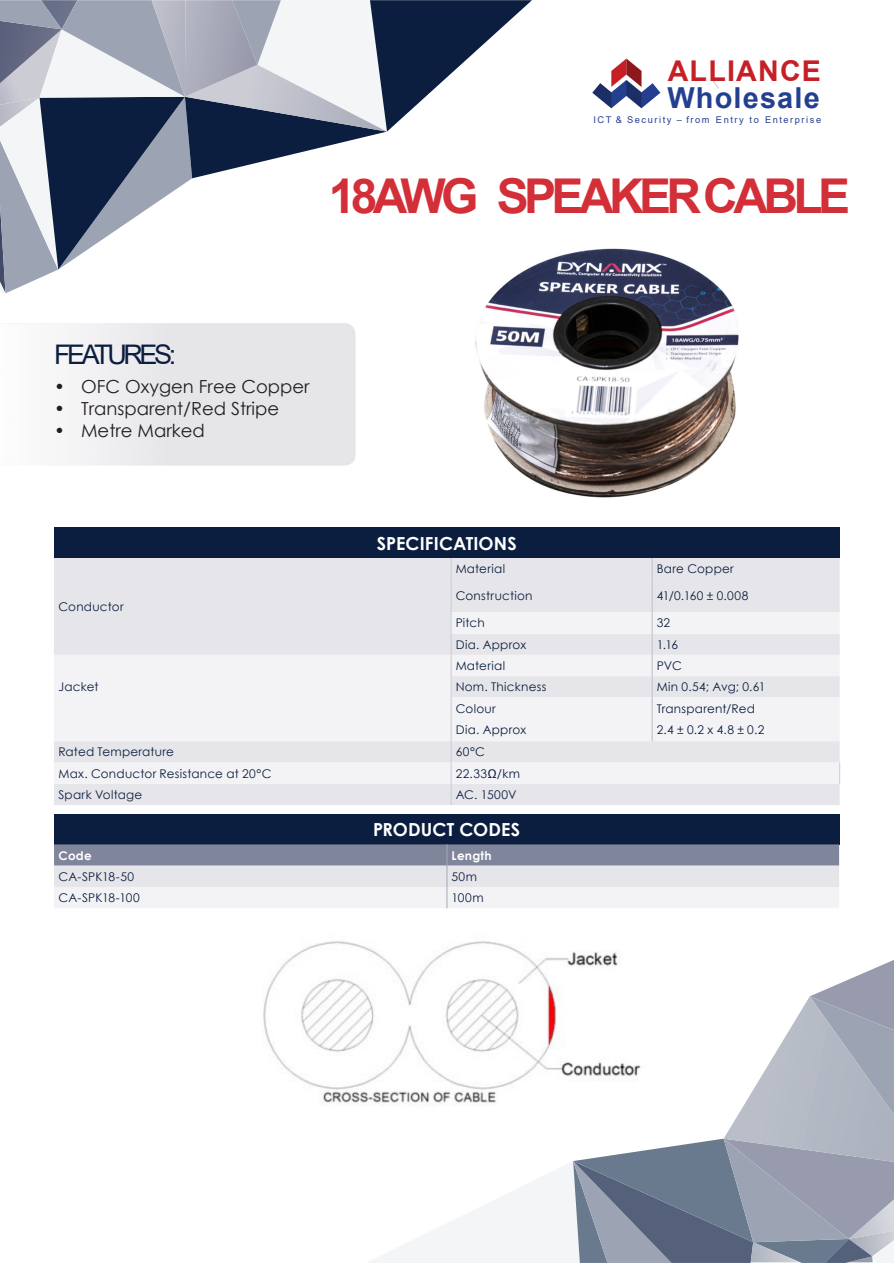
<style>
.page{position:relative;width:894px;height:1263px;background:#fff}
.page>*{position:absolute;margin:0;border:0;box-sizing:border-box;transform-origin:0 0}
.t1{font:700 48px "Arial";letter-spacing:-.095em;color:#d32f38}
.t2{font:700 28.95px "Arial";letter-spacing:.04em;color:#243f90}
.t3{font:700 28.65px "Arial";letter-spacing:.04em;color:#c62026}
.t4{font:27px "Arial";letter-spacing:-.125em;color:#0b1e3f}
.t5{font:18px "Century Gothic";color:#231f20}
.t6{font:700 18px "Century Gothic";letter-spacing:.005em;color:#fff}
.t7{font:12px "Century Gothic";letter-spacing:.02em;color:#0b1e3f}
.t8{font:700 12px "Century Gothic";letter-spacing:.02em;color:#fff}
.t9{font:9.3px "Arial";letter-spacing:.165em;color:#243f90}
</style>
<div class="page">
<svg style="left:0;top:0;width:532px;height:293px"></svg>
<svg style="left:711px;top:78px;width:6px;height:9px"></svg>
<svg style="left:368px;top:960px;width:525px;height:303px"></svg>
<div style="left:54px;top:527px;width:785px;height:31px;background:#0b1e3f"></div>
<div style="left:54px;top:558px;width:785px;height:247px;background:#e6e6ea"></div>
<svg style="left:54px;top:612px;width:785px;height:172px;fill:#f3f3f5"></svg>
<svg style="left:450px;top:558px;width:1px;height:21px"></svg>
<hr style="left:450px;top:579px;width:1px;height:33px;background:#cbccd4">
<hr style="left:651px;top:579px;width:1px;height:33px;background:#cbccd4">
<svg style="left:651px;top:612px;width:1px;height:129px"></svg>
<svg style="left:651px;top:558px;width:1px;height:21px"></svg>
<svg style="left:450px;top:612px;width:1px;height:193px"></svg>
<svg style="left:839px;top:762px;width:1px;height:22px"></svg>
<img style="left:461px;top:236px;width:278px;height:262px">
<img style="left:263px;top:941px;width:407px;height:186px">
<div style="left:54px;top:814px;width:784px;height:30px;background:#0b1e3f"></div>
<svg style="left:54px;top:844px;width:784px;height:64px"></svg>
<svg style="left:592px;top:59px;width:68px;height:49px"></svg>
<h3 class="t3" style="left:667px;top:61px;width:155px">ALLIANCE</h3>
<h2 class="t2" style="left:667px;top:87px;width:154px">Wholesale</h2>
<p class="t9" style="left:593px;top:116px;width:229px">ICT &amp; Security – from Entry to Enterprise</p>
<h1 class="t1" style="left:329px;top:178px;width:522px">18AWG SPEAKERCABLE</h1>
<h3 class="t4" style="left:54px;top:345px;width:124px">FEATURES:</h3>
<h3 class="t5" style="left:54px;top:380px;width:257px">• OFC Oxygen Free Copper</h3>
<h3 class="t5" style="left:54px;top:401px;width:226px">• Transparent/Red Stripe</h3>
<h3 class="t5" style="left:54px;top:423px;width:152px">• Metre Marked</h3>
<p class="t7" style="left:58px;top:602px;width:67px">Conductor</p>
<p class="t7" style="left:58px;top:682px;width:42px">Jacket</p>
<h3 class="t6" style="left:377px;top:536px;width:141px">SPECIFICATIONS</h3>
<p class="t7" style="left:455px;top:564px;width:51px">Material</p>
<p class="t7" style="left:656px;top:564px;width:79px">Bare Copper</p>
<p class="t7" style="left:455px;top:591px;width:78px">Construction</p>
<p class="t7" style="left:656px;top:591px;width:93px">41/0.160 ± 0.008</p>
<p class="t7" style="left:455px;top:618px;width:31px">Pitch</p>
<p class="t7" style="left:656px;top:618px;width:15px">32</p>
<p class="t7" style="left:455px;top:640px;width:72px">Dia. Approx</p>
<p class="t7" style="left:656px;top:640px;width:23px">1.16</p>
<p class="t7" style="left:455px;top:661px;width:51px">Material</p>
<p class="t7" style="left:656px;top:661px;width:27px">PVC</p>
<p class="t7" style="left:455px;top:682px;width:92px">Nom. Thickness</p>
<p class="t7" style="left:656px;top:682px;width:110px">Min 0.54; Avg; 0.61</p>
<p class="t7" style="left:455px;top:703px;width:42px">Colour</p>
<p class="t7" style="left:656px;top:703px;width:100px">Transparent/Red</p>
<p class="t7" style="left:455px;top:725px;width:72px">Dia. Approx</p>
<p class="t7" style="left:656px;top:725px;width:109px">2.4 ± 0.2 x 4.8 ± 0.2</p>
<p class="t7" style="left:58px;top:747px;width:117px">Rated Temperature</p>
<p class="t7" style="left:455px;top:747px;width:31px">60°C</p>
<p class="t7" style="left:58px;top:769px;width:214px">Max. Conductor Resistance at 20°C</p>
<p class="t7" style="left:455px;top:769px;width:66px">22.33Ω/km</p>
<p class="t7" style="left:58px;top:790px;width:85px">Spark Voltage</p>
<p class="t7" style="left:455px;top:790px;width:62px">AC. 1500V</p>
<h3 class="t6" style="left:373px;top:822px;width:149px">PRODUCT CODES</h3>
<p class="t8" style="left:59px;top:850px;width:35px">Code</p>
<p class="t8" style="left:451px;top:850px;width:42px">Length</p>
<p class="t7" style="left:59px;top:872px;width:77px">CA-SPK18-50</p>
<p class="t7" style="left:451px;top:872px;width:27px">50m</p>
<p class="t7" style="left:59px;top:893px;width:83px">CA-SPK18-100</p>
<p class="t7" style="left:451px;top:893px;width:34px">100m</p>
</div>
